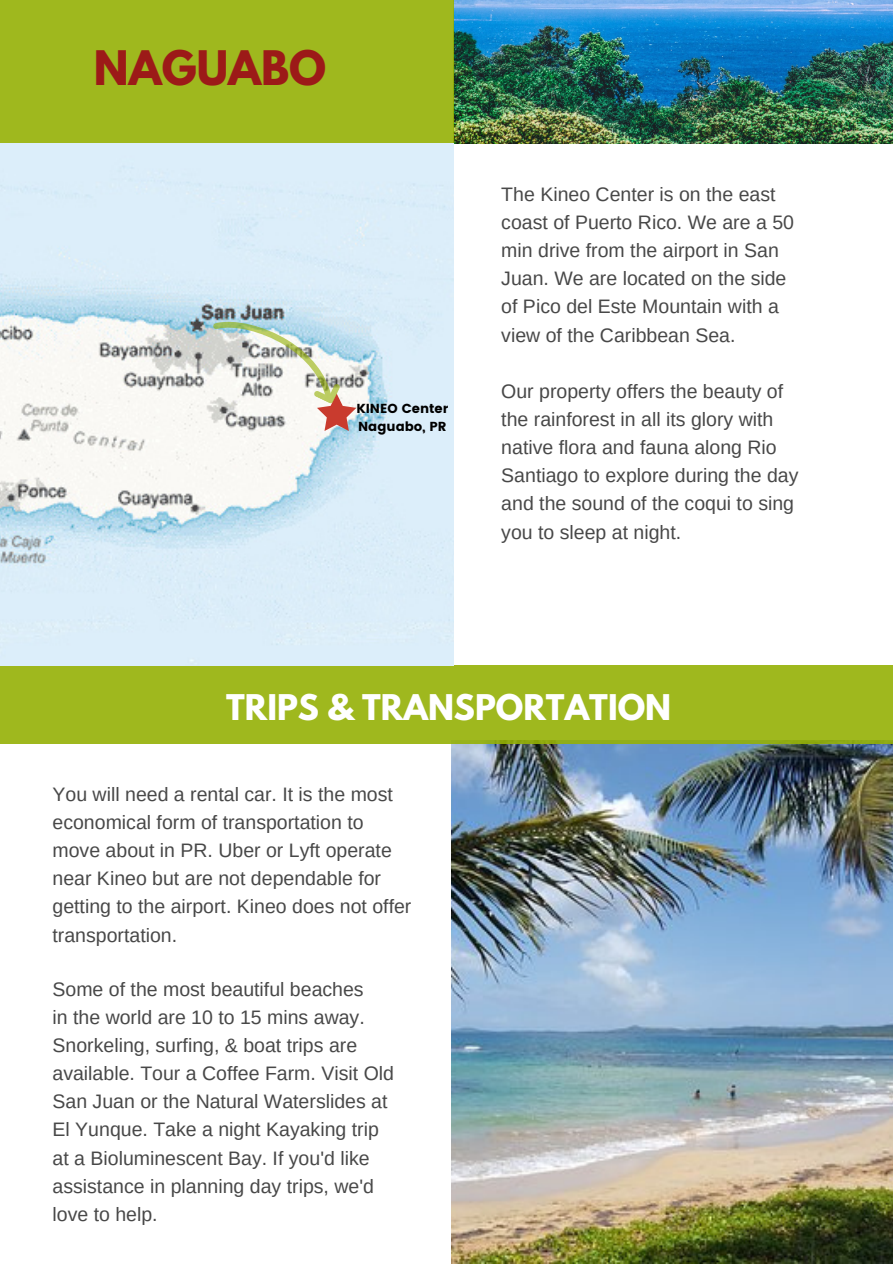
<style>
.page{position:relative;width:893px;height:1264px;background:#fff}
.page>*{position:absolute;margin:0;border:0;box-sizing:border-box;transform-origin:0 0}
.t1{font:700 42.15px "League Spartan";color:#9c1a18}
.t2{font:700 31.35px "League Spartan";color:#fff}
.t3{font:19.5px/28.2px "Arimo";color:#484848}
.t4{font:13.05px "Poppins";color:#000}
</style>
<div class="page">
<img style="left:454px;top:0;width:438px;height:143px">
<div style="left:0;top:0;width:454px;height:143px;background:#9fb81e"></div>
<img style="left:451px;top:743px;width:441px;height:519px">
<div style="left:0;top:666px;width:892px;height:77px;background:#9fb81e"></div>
<img style="left:0;top:143px;width:454px;height:522px">
<svg style="left:205px;top:306px;width:151px;height:124px"></svg>
<p class="t1" style="left:94px;top:47px;width:234px">NAGUABO</p>
<p class="t4" style="left:356px;top:400px;width:93px">KINEO Center</p>
<p class="t4" style="left:358px;top:418px;width:90px">Naguabo, PR</p>
<p class="t3" style="left:501px;top:180px;width:294px">The Kineo Center is on the east coast of Puerto Rico. We are a 50 min drive from the airport in San<br>Juan. We are located on the side of Pico del Este Mountain with a view of the Caribbean Sea.</p>
<h1 class="t3" style="left:501px;top:377px;width:298px">Our property offers the beauty of the rainforest in all its glory with native flora and fauna along Rio<br>Santiago to explore during the day and the sound of the coqui to sing you to sleep at night.</h1>
<p class="t2" style="left:226px;top:691px;width:446px">TRIPS &amp; TRANSPORTATION</p>
<h3 class="t3" style="left:52px;top:780px;width:360px">You will need a rental car. It is the most economical form of transportation to move about in PR. Uber or Lyft operate near Kineo but are not dependable for getting to the airport. Kineo does not offer transportation.</h3>
<h3 class="t3" style="left:52px;top:974px;width:343px">Some of the most beautiful beaches<br>in the world are 10 to 15 mins away.<br>Snorkeling, surfing, &amp; boat trips are available. Tour a Coffee Farm. Visit Old San Juan or the Natural Waterslides at El Yunque. Take a night Kayaking trip at a Bioluminescent Bay. If you'd like assistance in planning day trips, we'd love to help.</h3>
</div>
